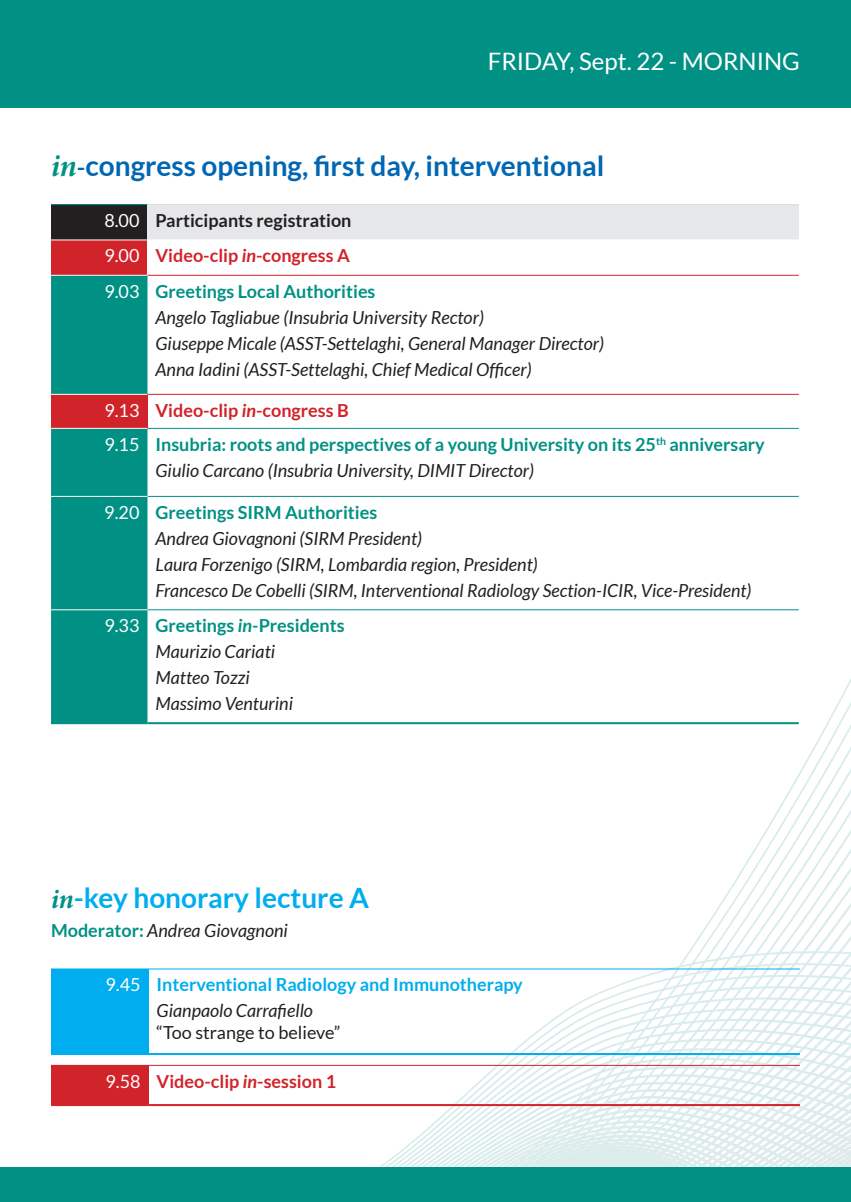
<style>
.page{position:relative;width:851px;height:1202px;background:#fff}
.page>*{position:absolute;margin:0;border:0;box-sizing:border-box;transform-origin:0 0}
.t1{font:700 28px "Lato";color:#0166b3}
.t2{font:700 28px "Lato";color:#00aeef}
.t3{font:24px "Lato";color:#fff}
.t4{font:italic 18px/26px "Lato";color:#231f20}
.t5{font:700 18px/35.4px "Lato";color:#009184}
.t6{font:700 18px/26px "Lato";color:#00aeef}
.t7{font:700 18px "Lato";color:#d1232a}
.t8{font:18px "Lato";color:#231f20}
.s1{font-family:"Minion Variable Concept";font-weight:400;font-style:italic;font-size:32px;color:#009184}
.s2{font-size:24px}
.s3{font-weight:400;color:#fff}
.s4{color:#231f20}
.s5{color:#d1232a}
.s6{font-style:italic;color:#d1232a}
.s7{font-style:normal;color:#fff}
.s8{font-weight:700;font-style:normal;color:#009184}
.s9{font-weight:700;color:#009184}
.s10{font-family:"Minion Variable Concept";font-weight:400;font-style:italic;color:#009184}
.s11{font-weight:400;font-style:italic;color:#231f20}
.s12{font-style:italic}
</style>
<div class="page">
<svg style="left:760px;top:771px;width:90px;height:69px"></svg>
<svg style="left:334px;top:878px;width:516px;height:290px"></svg>
<div style="left:6px;top:0;width:844px;height:108px;background:#009184"></div>
<div style="left:0;top:0;width:6px;height:108px;background:#009184"></div>
<div style="left:51px;top:205px;width:96px;height:35px;background:#231f20"></div>
<div style="left:147px;top:205px;width:651px;height:35px;background:#e6e7e9"></div>
<div style="left:51px;top:240px;width:96px;height:35px;background:#d1232a"></div>
<div style="left:51px;top:276px;width:96px;height:446px;background:#009184"></div>
<div style="left:51px;top:394px;width:96px;height:34px;background:#d1232a"></div>
<hr style="left:147px;top:428px;width:651px;height:1px;background:#009184">
<hr style="left:147px;top:496px;width:651px;height:1px;background:#009184">
<hr style="left:147px;top:609px;width:651px;height:1px;background:#009184">
<hr style="left:51px;top:204px;width:96px;height:1px;background:#009184">
<hr style="left:51px;top:428px;width:96px;height:1px;background:#fff">
<hr style="left:51px;top:496px;width:96px;height:1px;background:#fff">
<hr style="left:51px;top:609px;width:96px;height:1px;background:#fff">
<hr style="left:51px;top:394px;width:96px;height:1px;background:#fff">
<hr style="left:51px;top:239px;width:96px;height:1px;background:#fff">
<hr style="left:147px;top:204px;width:651px;height:1px;background:#dcdddf">
<hr style="left:147px;top:239px;width:651px;height:1px;background:#fff">
<hr style="left:147px;top:275px;width:651px;height:1px;background:#d1232a">
<hr style="left:147px;top:394px;width:651px;height:1px;background:#d1232a">
<hr style="left:51px;top:722px;width:96px;height:2px;background:#009184">
<hr style="left:147px;top:722px;width:651px;height:2px;background:#009184">
<div style="left:0;top:1168px;width:6px;height:34px;background:#009184"></div>
<div style="left:6px;top:1168px;width:844px;height:34px;background:#009184"></div>
<div style="left:51px;top:969px;width:98px;height:85px;background:#00aeef"></div>
<div style="left:51px;top:1065px;width:98px;height:40px;background:#d1232a"></div>
<hr style="left:51px;top:968px;width:98px;height:1px;background:#00aeef">
<hr style="left:51px;top:1104px;width:98px;height:2px;background:#d1232a">
<hr style="left:149px;top:1104px;width:650px;height:2px;background:#d1232a">
<hr style="left:149px;top:1065px;width:650px;height:1px;background:#d1232a">
<hr style="left:149px;top:968px;width:650px;height:1px;background:#00aeef">
<hr style="left:149px;top:1053px;width:650px;height:2px;background:#00aeef">
<hr style="left:51px;top:1053px;width:98px;height:2px;background:#00aeef">
<h2 class="t3" style="left:487px;top:48px;width:313px">FRIDAY, Sept. 22 - MORNING</h2>
<h1 class="t1" style="left:51px;top:150px;width:554px"><span class="s1">in</span><span class="s2">-</span>congress opening, first day, interventional</h1>
<p class="t5" style="left:104px;top:203px;width:272px"><span class="s3">8.00</span> <span class="s4">Participants registration<br></span><span class="s3">9.00</span> <span class="s5">Video-clip</span> <span class="s6">in</span><span class="s5">-congress A<br></span><span class="s3">9.03</span> Greetings Local Authorities</p>
<p class="t4" style="left:155px;top:305px;width:450px">Angelo Tagliabue (Insubria University Rector)<br>Giuseppe Micale (ASST-Settelaghi, General Manager Director)<br>Anna Iadini (ASST-Settelaghi, Chief Medical Officer)</p>
<p class="t5" style="left:104px;top:393px;width:662px;line-height:34px"><span class="s3">9.13</span> <span class="s5">Video-clip</span> <span class="s6">in</span><span class="s5">-congress B<br></span><span class="s3">9.15</span> Insubria: roots and perspectives of a young University on its 25<sup>th</sup> anniversary</p>
<p class="t4" style="left:155px;top:458px;width:380px">Giulio Carcano (Insubria University, DIMIT Director)</p>
<p class="t4" style="left:155px;top:500px;width:597px;text-indent:-51px"><span class="s7">9.20</span> <span class="s8">Greetings SIRM Authorities<br></span>Andrea Giovagnoni (SIRM President)<br>Laura Forzenigo (SIRM, Lombardia region, President)<br>Francesco De Cobelli (SIRM, Interventional Radiology Section-ICIR, Vice-President)</p>
<p class="t4" style="left:155px;top:613px;width:190px;text-indent:-51px"><span class="s7">9.33</span> <span class="s8">Greetings</span> <span class="s9">in</span><span class="s8">-Presidents<br></span>Maurizio Cariati<br>Matteo Tozzi<br>Massimo Venturini</p>
<h1 class="t2" style="left:51px;top:882px;width:319px"><span class="s10">in</span>-key honorary lecture A</h1>
<p class="t4" style="left:51px;top:918px;width:238px"><span class="s8">Moderator:</span> Andrea Giovagnoni</p>
<p class="t6" style="left:157px;top:972px;width:368px;text-indent:-51px"><span class="s3">9.45</span> Interventional Radiology and Immunotherapy<br><span class="s11">Gianpaolo Carrafiello</span></p>
<p class="t8" style="left:157px;top:1022px;width:185px">“Too strange to believe”</p>
<p class="t7" style="left:105px;top:1071px;width:232px"><span class="s3">9.58</span> Video-clip <span class="s12">in</span>-session 1</p>
</div>
